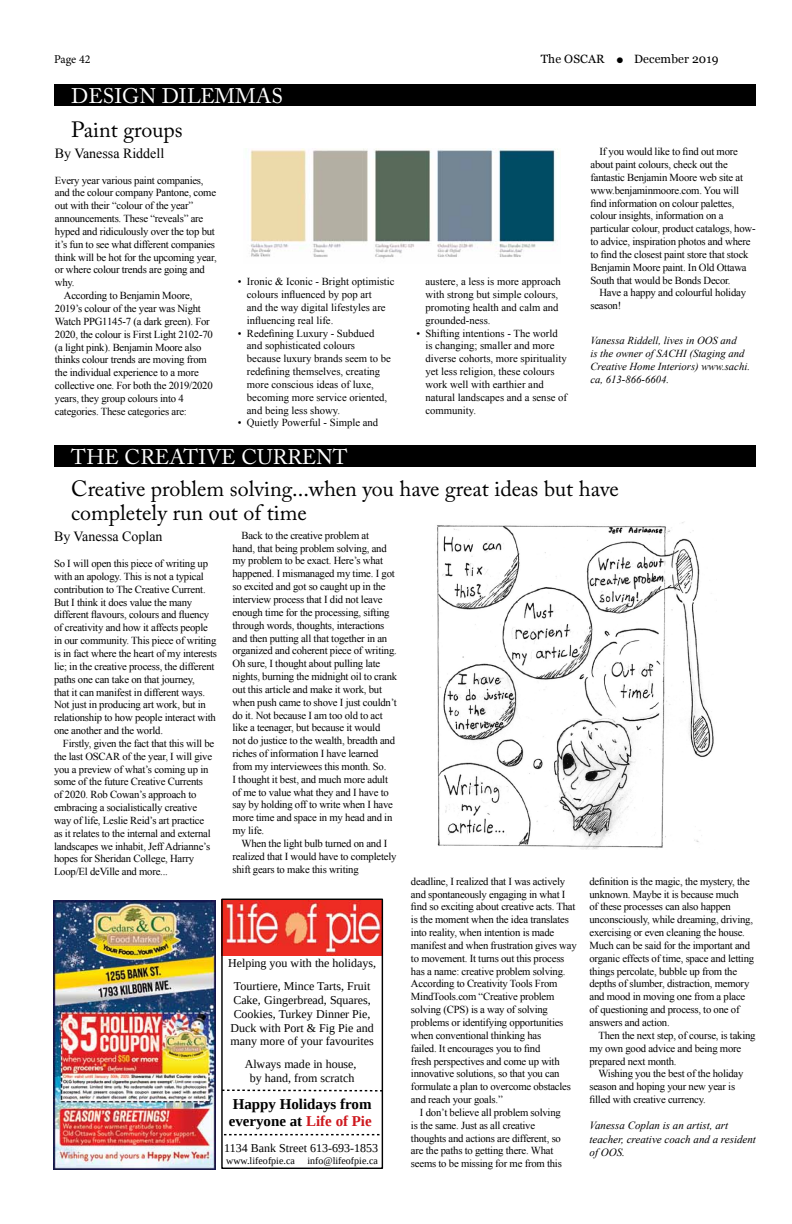
<style>
.page{position:relative;width:792px;height:1224px;background:#fff}
.page>*{position:absolute;margin:0;border:0;box-sizing:border-box;transform-origin:0 0}
.t1{font:22px/24px "Adobe Caslon Pro";color:#000}
.t2{font:21px "Adobe Caslon Pro";letter-spacing:.005em;color:#fff}
.t3{font:700 15px/17.3px "Liberation Serif";color:#000}
.t4{font:14px "Times New Roman";color:#000}
.t5{font:12px/13.8px "Liberation Serif";color:#000;text-align:center}
.t6{font:12px "Georgia";letter-spacing:.01em;color:#000}
.t7{font:12px "Minion Pro";letter-spacing:-.005em;color:#000}
.t8{font:italic 11px/13.2px "Times New Roman";color:#000}
.t9{font:10.7px/12.8px "Times New Roman";letter-spacing:-.02em;color:#000}
.t10{font:10.7px/12.8px "Times New Roman";color:#000}
.t11{font:italic 10.7px/12.8px "Times New Roman";color:#000}
.t12{font:10px "Liberation Serif";color:#000}
.s1{color:#ce181e}
</style>
<div class="page">
<div style="left:54px;top:84px;width:702px;height:22px;background:#000"></div>
<div style="left:54px;top:445px;width:702px;height:22px;background:#000"></div>
<svg style="left:221px;top:898px;width:163px;height:271px"></svg>
<svg style="left:222px;top:1090px;width:160px;height:2px"></svg>
<svg style="left:224px;top:1134px;width:159px;height:1px"></svg>
<img style="left:54px;top:900px;width:162px;height:270px">
<img style="left:437px;top:522px;width:277px;height:327px">
<img style="left:250px;top:148px;width:306px;height:111px">
<p class="t7" style="left:54px;top:51px;width:38px">Page 42</p>
<p class="t6" style="left:541px;top:50px;width:179px">The OSCAR ● December 2019</p>
<h2 class="t2" style="left:71px;top:83px;width:213px">DESIGN DILEMMAS</h2>
<h1 class="t1" style="left:71px;top:117px;width:113px">Paint groups</h1>
<h3 class="t4" style="left:55px;top:143px;width:111px">By Vanessa Riddell</h3>
<p class="t9" style="left:55px;top:173px;width:150px">Every year various paint companies,</p>
<p class="t9" style="left:55px;top:186px;width:163px">and the colour company Pantone, come</p>
<p class="t9" style="left:55px;top:199px;width:140px">out with their “colour of the year”</p>
<p class="t9" style="left:55px;top:212px;width:150px">announcements. These “reveals” are</p>
<p class="t9" style="left:55px;top:225px;width:162px">hyped and ridiculously over the top but</p>
<p class="t9" style="left:55px;top:238px;width:162px">it’s fun to see what different companies</p>
<p class="t9" style="left:55px;top:250px;width:163px">think will be hot for the upcoming year,</p>
<p class="t9" style="left:55px;top:263px;width:151px">or where colour trends are going and</p>
<p class="t9" style="left:55px;top:276px;width:21px">why.</p>
<p class="t9" style="left:64px;top:289px;width:130px">According to Benjamin Moore,</p>
<p class="t9" style="left:55px;top:302px;width:148px">2019’s colour of the year was Night</p>
<p class="t9" style="left:55px;top:315px;width:156px">Watch PPG1145-7 (a dark green). For</p>
<p class="t9" style="left:55px;top:328px;width:160px">2020, the colour is First Light 2102-70</p>
<p class="t9" style="left:55px;top:340px;width:148px">(a light pink). Benjamin Moore also</p>
<p class="t9" style="left:55px;top:353px;width:154px">thinks colour trends are moving from</p>
<p class="t9" style="left:55px;top:366px;width:145px">the individual experience to a more</p>
<p class="t9" style="left:55px;top:379px;width:159px">collective one. For both the 2019/2020</p>
<p class="t9" style="left:55px;top:392px;width:130px">years, they group colours into 4</p>
<p class="t9" style="left:55px;top:405px;width:134px">categories. These categories are:</p>
<p class="t10" style="left:247px;top:275px;width:149px;text-indent:-9px">• Ironic &amp; Iconic - Bright optimistic colours influenced by pop art<br>and the way digital lifestyles are influencing real life.</p>
<p class="t10" style="left:247px;top:326px;width:146px;text-indent:-9px">• Redefining Luxury - Subdued and sophisticated colours because luxury brands seem to be redefining themselves, creating more conscious ideas of luxe, becoming more service oriented, and being less showy.</p>
<p class="t10" style="left:238px;top:416px;width:142px">• Quietly Powerful - Simple and</p>
<h2 class="t2" style="left:71px;top:445px;width:278px">THE CREATIVE CURRENT</h2>
<p class="t10" style="left:425px;top:275px;width:137px">austere, a less is more approach with strong but simple colours, promoting health and calm and grounded-ness.</p>
<p class="t10" style="left:425px;top:326px;width:143px;text-indent:-9px">• Shifting intentions - The world is changing; smaller and more diverse cohorts, more spirituality yet less religion, these colours work well with earthier and natural landscapes and a sense of community.</p>
<p class="t9" style="left:590px;top:145px;width:167px;text-indent:9px">If you would like to find out more about paint colours, check out the fantastic Benjamin Moore web site at www.benjaminmoore.com. You will find information on colour palettes, colour insights, information on a particular colour, product catalogs, how&shy;to advice, inspiration photos and where to find the closest paint store that stock Benjamin Moore paint. In Old Ottawa South that would be Bonds Decor.</p>
<p class="t9" style="left:590px;top:286px;width:157px;text-indent:9px">Have a happy and colourful holiday season!</p>
<p class="t11" style="left:590px;top:334px;width:161px">Vanessa Riddell, lives in OOS and<br>is the owner of SACHI (Staging and<br>Creative Home Interiors) www.sachi. ca, 613-866-6604.</p>
<h1 class="t1" style="left:71px;top:476px;width:549px">Creative problem solving...when you have great ideas but have completely run out of time</h1>
<h3 class="t4" style="left:54px;top:527px;width:110px">By Vanessa Coplan</h3>
<p class="t9" style="left:54px;top:557px;width:164px">So I will open this piece of writing up with an apology. This is not a typical contribution to The Creative Current.<br>But I think it does value the many different flavours, colours and fluency of creativity and how it affects people in our community. This piece of writing is in fact where the heart of my interests lie; in the creative process, the different paths one can take on that journey,<br>that it can manifest in different ways.<br>Not just in producing art work, but in relationship to how people interact with one another and the world.</p>
<p class="t9" style="left:54px;top:737px;width:162px;text-indent:9px">Firstly, given the fact that this will be the last OSCAR of the year, I will give you a preview of what’s coming up in some of the future Creative Currents of 2020. Rob Cowan’s approach to embracing a socialistically creative way of life, Leslie Reid’s art practice as it relates to the internal and external landscapes we inhabit, Jeff Adrianne’s hopes for Sheridan College, Harry Loop/El deVille and more...</p>
<p class="t9" style="left:232px;top:529px;width:166px;text-indent:9px">Back to the creative problem at<br>hand, that being problem solving, and my problem to be exact. Here’s what happened. I mismanaged my time. I got so excited and got so caught up in the interview process that I did not leave enough time for the processing, sifting through words, thoughts, interactions and then putting all that together in an organized and coherent piece of writing.<br>Oh sure, I thought about pulling late nights, burning the midnight oil to crank out this article and make it work, but when push came to shove I just couldn’t do it. Not because I am too old to act like a teenager, but because it would<br>not do justice to the wealth, breadth and riches of information I have learned from my interviewees this month. So.<br>I thought it best, and much more adult of me to value what they and I have to say by holding off to write when I have more time and space in my head and in my life.</p>
<p class="t9" style="left:232px;top:837px;width:166px;text-indent:9px">When the light bulb turned on and I realized that I would have to completely shift gears to make this writing</p>
<p class="t5" style="left:228px;top:953px;width:150px;line-height:23px">Helping you with the holidays,<br>Tourtiere, Mince Tarts, Fruit</p>
<p class="t5" style="left:231px;top:994px;width:145px;text-align:left">Cake, Gingerbread, Squares,<br>Cookies, Turkey Dinner Pie,<br>Duck with Port &amp; Fig Pie and many more of your favourites</p>
<p class="t5" style="left:245px;top:1059px;width:113px">Always made in house, by hand, from scratch</p>
<h3 class="t3" style="left:229px;top:1097px;width:145px">Happy Holidays from everyone at <span class="s1">Life of Pie</span></h3>
<p class="t5" style="left:224px;top:1143px;width:155px">1134 Bank Street 613-693-1853</p>
<p class="t12" style="left:226px;top:1157px;width:153px">www.lifeofpie.ca info@lifeofpie.ca</p>
<p class="t9" style="left:411px;top:875px;width:167px">deadline, I realized that I was actively and spontaneously engaging in what I find so exciting about creative acts. That is the moment when the idea translates into reality, when intention is made manifest and when frustration gives way to movement. It turns out this process has a name: creative problem solving.<br>According to Creativity Tools From MindTools.com “Creative problem solving (CPS) is a way of solving problems or identifying opportunities when conventional thinking has<br>failed. It encourages you to find<br>fresh perspectives and come up with innovative solutions, so that you can formulate a plan to overcome obstacles and reach your goals.”</p>
<p class="t9" style="left:411px;top:1106px;width:152px;text-indent:9px">I don’t believe all problem solving is the same. Just as all creative thoughts and actions are different, so are the paths to getting there. What seems to be missing for me from this</p>
<p class="t9" style="left:589px;top:875px;width:166px">definition is the magic, the mystery, the unknown. Maybe it is because much<br>of these processes can also happen unconsciously, while dreaming, driving, exercising or even cleaning the house.<br>Much can be said for the important and organic effects of time, space and letting things percolate, bubble up from the depths of slumber, distraction, memory and mood in moving one from a place of questioning and process, to one of answers and action.</p>
<p class="t9" style="left:589px;top:1029px;width:168px;text-indent:9px">Then the next step, of course, is taking my own good advice and being more prepared next month.</p>
<p class="t9" style="left:589px;top:1067px;width:156px;text-indent:9px">Wishing you the best of the holiday season and hoping your new year is filled with creative currency.</p>
<p class="t8" style="left:590px;top:1119px;width:168px">Vanessa Coplan is an artist, art teacher, creative coach and a resident of OOS.</p>
</div>
